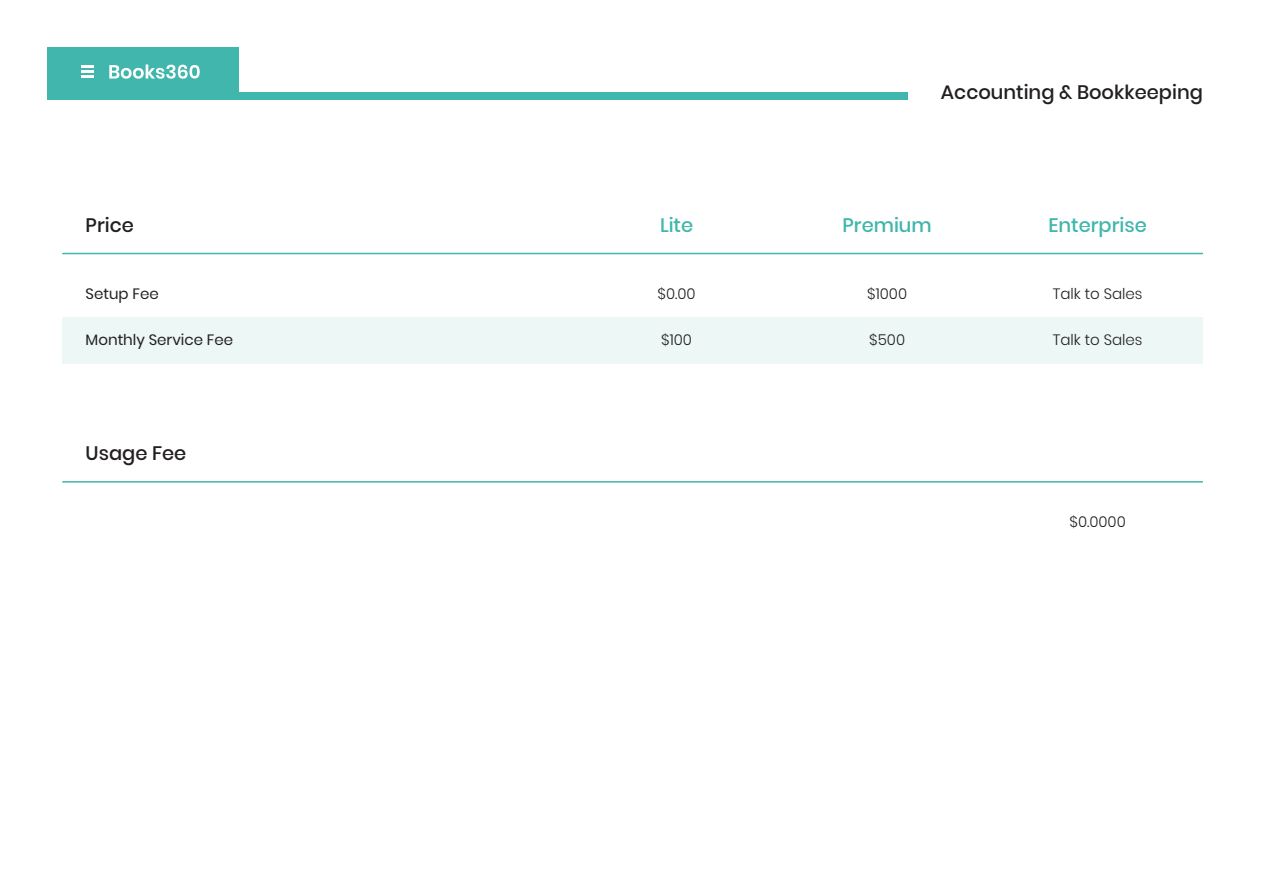
<style>
.page{position:relative;width:1263px;height:893px;background:#fff}
.page>*{position:absolute;margin:0;border:0;box-sizing:border-box;transform-origin:0 0}
.t1{font:500 19.5px "Poppins";color:#231f20}
.t2{font:500 19.5px "Poppins";color:#40b6ac}
.t3{font:300 15px "Poppins";color:#231f20}
.t4{font:15px "Poppins";color:#231f20}
</style>
<div class="page">
<div style="left:62px;top:318px;width:1141px;height:46px;background:#ecf7f6"></div>
<hr style="left:62px;top:253px;width:1141px;height:1px;background:#40b6ac">
<hr style="left:62px;top:481px;width:1141px;height:2px;background:#40b6ac">
<div style="left:47px;top:47px;width:192px;height:52px;background:#40b6ac"></div>
<div style="left:47px;top:92px;width:861px;height:7px;background:#40b6ac"></div>
<svg style="left:109px;top:64px;width:91px;height:15px"></svg>
<svg style="left:82px;top:65px;width:12px;height:13px"></svg>
<h1 class="t1" style="left:941px;top:81px;width:263px">Accounting &amp; Bookkeeping</h1>
<h1 class="t1" style="left:86px;top:214px;width:50px">Price</h1>
<h1 class="t2" style="left:660px;top:214px;width:35px">Lite</h1>
<h1 class="t2" style="left:842px;top:214px;width:91px">Premium</h1>
<h1 class="t2" style="left:1048px;top:214px;width:100px">Enterprise</h1>
<p class="t4" style="left:86px;top:285px;width:75px">Setup Fee</p>
<p class="t4" style="left:86px;top:331px;width:149px">Monthly Service Fee</p>
<h1 class="t1" style="left:86px;top:442px;width:102px">Usage Fee</h1>
<p class="t3" style="left:658px;top:285px;width:40px">$0.00</p>
<p class="t3" style="left:661px;top:331px;width:32px">$100</p>
<p class="t3" style="left:867px;top:285px;width:41px">$1000</p>
<p class="t3" style="left:869px;top:331px;width:37px">$500</p>
<p class="t3" style="left:1053px;top:285px;width:91px">Talk to Sales</p>
<p class="t3" style="left:1053px;top:331px;width:91px">Talk to Sales</p>
<p class="t3" style="left:1069px;top:513px;width:58px">$0.0000</p>
</div>
